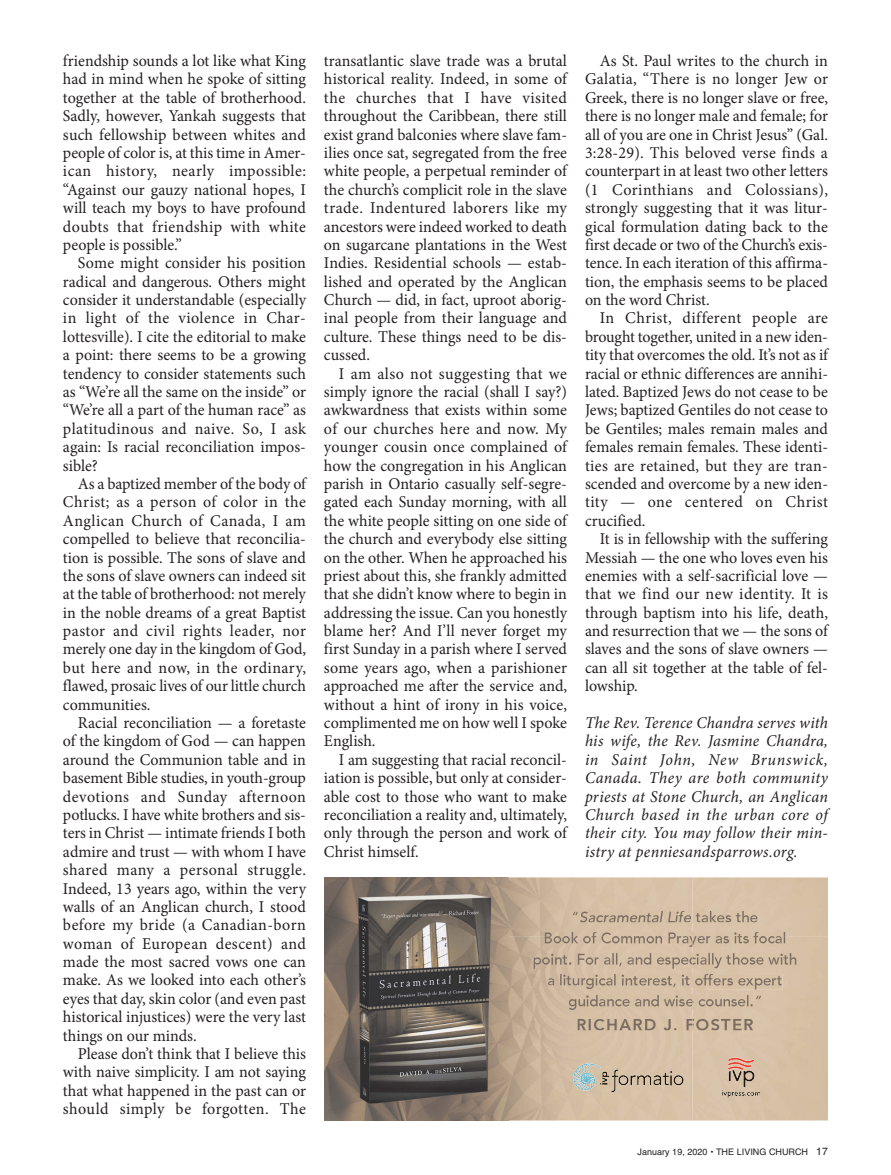
<style>
.page{position:relative;width:891px;height:1175px;background:#fff}
.page>*{position:absolute;margin:0;border:0;box-sizing:border-box;transform-origin:0 0}
.t1{font:16.5px/18.5px "Minion Pro";color:#231f20;text-align:justify}
.t2{font:italic 16.5px/18.5px "Minion Pro";letter-spacing:.015em;color:#231f20;text-align:justify}
.t3{font:9px "Helvetica";color:#231f20}
.s1{font-size:10.5px}
</style>
<div class="page">
<svg style="left:508px;top:936px;width:320px;height:157px;background:#d2bca3"></svg>
<img style="left:324px;top:877px;width:504px;height:59px">
<svg style="left:573px;top:911px;width:5px;height:4px"></svg>
<img style="left:580px;top:911px;width:111px;height:11px">
<img style="left:545px;top:931px;width:241px;height:16px">
<img style="left:545px;top:931px;width:131px;height:5px">
<img style="left:696px;top:911px;width:62px;height:11px">
<img style="left:697px;top:920px;width:60px;height:2px">
<img style="left:734px;top:931px;width:51px;height:5px">
<img style="left:324px;top:936px;width:184px;height:184px">
<img style="left:545px;top:941px;width:148px;height:6px">
<img style="left:534px;top:953px;width:263px;height:15px">
<img style="left:534px;top:963px;width:262px;height:5px">
<img style="left:653px;top:974px;width:42px;height:13px">
<img style="left:653px;top:980px;width:36px;height:7px">
<img style="left:586px;top:974px;width:66px;height:15px">
<img style="left:586px;top:983px;width:63px;height:6px">
<img style="left:548px;top:974px;width:37px;height:11px">
<img style="left:548px;top:981px;width:35px;height:4px">
<img style="left:569px;top:994px;width:184px;height:16px">
<img style="left:569px;top:1005px;width:123px;height:5px">
<img style="left:577px;top:1019px;width:176px;height:11px">
<img style="left:577px;top:1028px;width:112px;height:2px">
<img style="left:611px;top:1069px;width:7px;height:16px">
<svg style="left:618px;top:1075px;width:18px;height:10px"></svg>
<img style="left:637px;top:1075px;width:14px;height:10px">
<svg style="left:653px;top:1070px;width:31px;height:15px"></svg>
<svg style="left:572px;top:1062px;width:37px;height:23px"></svg>
<img style="left:508px;top:1085px;width:185px;height:35px">
<img style="left:693px;top:941px;width:92px;height:4px">
<img style="left:708px;top:974px;width:74px;height:15px">
<img style="left:709px;top:983px;width:73px;height:6px">
<svg style="left:695px;top:974px;width:14px;height:13px"></svg>
<img style="left:693px;top:1003px;width:60px;height:3px">
<svg style="left:756px;top:995px;width:5px;height:11px"></svg>
<img style="left:697px;top:1026px;width:56px;height:4px">
<img style="left:743px;top:1070px;width:12px;height:17px">
<svg style="left:728px;top:1056px;width:26px;height:25px"></svg>
<svg style="left:722px;top:1090px;width:38px;height:3px"></svg>
<div style="left:693px;top:1093px;width:135px;height:27px;background:#d6c0a5"></div>
<p class="t1" style="left:63px;top:53px;width:245px">friendship sounds a lot like what King had in mind when he spoke of sitting together at the table of brotherhood.<br>Sadly, however, Yankah suggests that such fellowship between whites and people of color is, at this time in Amer&shy;ican history, nearly impossible: “Against our gauzy national hopes, i will teach my boys to have profound doubts that friendship with white people is possible.”</p>
<p class="t1" style="left:63px;top:255px;width:245px;text-indent:15px">Some might consider his position radical and dangerous. Others might consider it understandable (especially in light of the violence in Char&shy;lottesville). i cite the editorial to make a point: there seems to be a growing tendency to consider statements such as “We’re all the same on the inside” or “We’re all a part of the human race” as platitudinous and naive. So, i ask again: is racial reconciliation impos&shy;sible?</p>
<p class="t1" style="left:63px;top:476px;width:245px;text-indent:15px">As a baptized member of the body of Christ; as a person of color in the Anglican Church of Canada, i am compelled to believe that reconcilia&shy;tion is possible. The sons of slave and the sons of slave owners can indeed sit at the table of brotherhood: not merely in the noble dreams of a great Baptist pastor and civil rights leader, nor merely one day in the kingdom of God, but here and now, in the ordinary, flawed, prosaic lives of our little church communities.</p>
<p class="t1" style="left:63px;top:715px;width:245px;text-indent:15px">Racial reconciliation — a foretaste of the kingdom of God — can happen around the Communion table and in basement Bible studies, in youth-group devotions and Sunday afternoon potlucks. i have white brothers and sis&shy;ters in Christ — intimate friends i both admire and trust — with whom i have shared many a personal struggle. indeed, 13 years ago, within the very walls of an Anglican church, i stood before my bride (a Canadian-born woman of european descent) and made the most sacred vows one can make. As we looked into each other’s eyes that day, skin color (and even past historical injustices) were the very last things on our minds.</p>
<p class="t1" style="left:63px;top:1046px;width:245px;text-indent:15px">Please don’t think that i believe this with naive simplicity. i am not saying that what happened in the past can or should simply be forgotten. The</p>
<p class="t1" style="left:324px;top:53px;width:245px">transatlantic slave trade was a brutal historical reality. indeed, in some of the churches that i have visited throughout the Caribbean, there still exist grand balconies where slave fam&shy;ilies once sat, segregated from the free white people, a perpetual reminder of the church’s complicit role in the slave trade. indentured laborers like my ancestors were indeed worked to death on sugarcane plantations in the West indies. Residential schools — estab&shy;lished and operated by the Anglican Church — did, in fact, uproot aborig&shy;inal people from their language and culture. These things need to be dis&shy;cussed.</p>
<p class="t1" style="left:324px;top:365px;width:245px;text-indent:15px">i am also not suggesting that we simply ignore the racial (shall i say?) awkwardness that exists within some of our churches here and now. My younger cousin once complained of how the congregation in his Anglican parish in Ontario casually self-segre&shy;gated each Sunday morning, with all the white people sitting on one side of the church and everybody else sitting on the other. When he approached his priest about this, she frankly admitted that she didn’t know where to begin in addressing the issue. Can you honestly blame her? And i’ll never forget my first Sunday in a parish where i served some years ago, when a parishioner approached me after the service and, without a hint of irony in his voice, complimented me on how well i spoke english.</p>
<p class="t1" style="left:324px;top:751px;width:245px;text-indent:15px">i am suggesting that racial reconcil&shy;iation is possible, but only at consider&shy;able cost to those who want to make reconciliation a reality and, ultimately, only through the person and work of Christ himself.</p>
<p class="t1" style="left:585px;top:53px;width:245px;text-indent:15px">As St. Paul writes to the church in Galatia, “There is no longer Jew or Greek, there is no longer slave or free, there is no longer male and female; for all of you are one in Christ Jesus” (Gal.<br>3:28-29). This beloved verse finds a counterpart in at least two other letters (1 Corinthians and Colossians), strongly suggesting that it was litur&shy;gical formulation dating back to the first decade or two of the Church’s exis&shy;tence. in each iteration of this affirma&shy;tion, the emphasis seems to be placed on the word Christ.</p>
<p class="t1" style="left:585px;top:310px;width:245px;text-indent:15px">in Christ, different people are brought together, united in a new iden&shy;tity that overcomes the old. it’s not as if racial or ethnic differences are annihi&shy;lated. Baptized Jews do not cease to be Jews; baptized Gentiles do not cease to be Gentiles; males remain males and females remain females. These identi&shy;ties are retained, but they are tran&shy;scended and overcome by a new iden&shy;tity — one centered on Christ crucified.</p>
<p class="t1" style="left:585px;top:531px;width:245px;text-indent:15px">it is in fellowship with the suffering Messiah — the one who loves even his enemies with a self-sacrificial love — that we find our new identity. it is through baptism into his life, death, and resurrection that we — the sons of slaves and the sons of slave owners — can all sit together at the table of fel&shy;lowship.</p>
<p class="t2" style="left:585px;top:715px;width:245px">The Rev. Terence Chandra serves with his wife, the Rev. Jasmine Chandra, in Saint John, New Brunswick, Canada. They are both community priests at Stone Church, an Anglican Church based in the urban core of their city. You may follow their min&shy;istry at penniesandsparrows.org.</p>
<p class="t3" style="left:638px;top:1147px;width:192px">January 19, 2020 • THe LIVInG CHURCH <span class="s1">17</span></p>
</div>
